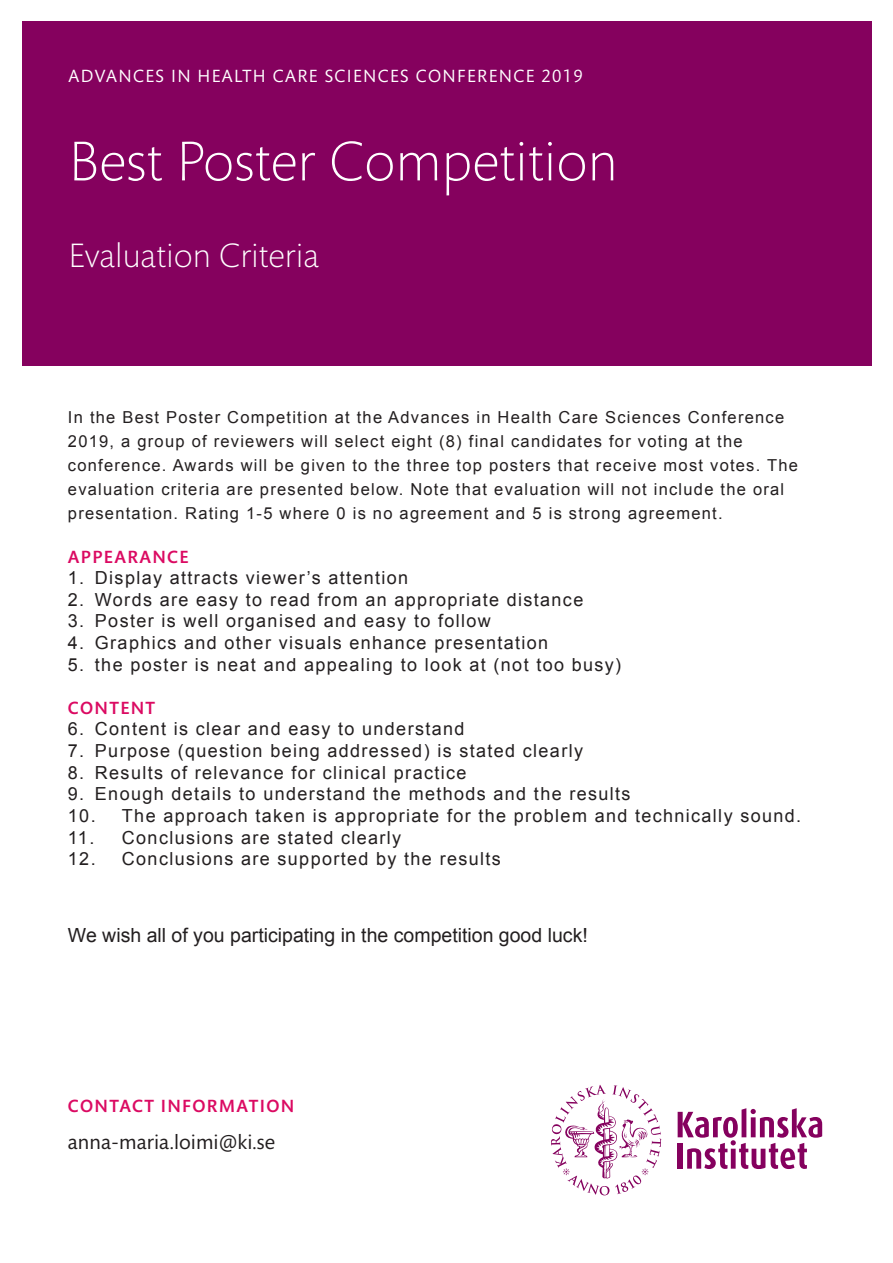
<style>
.page{position:relative;width:893px;height:1263px;background:#fff}
.page>*{position:absolute;margin:0;border:0;box-sizing:border-box;transform-origin:0 0}
.t1{font:300 57px "Mundo Sans Std";color:#fff}
.t2{font:300 34.5px "Mundo Sans Std";color:#fff}
.t3{font:21px "Mundo Sans Std";color:#231f20}
.t4{font:19.5px "Arial";color:#231f20}
.t5{font:18px "Arial";letter-spacing:.075em;color:#231f20}
.t6{font:18px "Mundo Sans Std";letter-spacing:.075em;color:#fff}
.t7{font:500 18px "Mundo Sans Std";letter-spacing:.075em;color:#db0a62}
.t8{font:16.5px/24px "Arial";letter-spacing:.075em;color:#231f20}
</style>
<div class="page">
<div style="left:22px;top:22px;width:850px;height:344px;background:#85015e"></div>
<svg style="left:678px;top:1108px;width:144px;height:61px"></svg>
<svg style="left:551px;top:1085px;width:110px;height:110px"></svg>
<p class="t6" style="left:69px;top:66px;width:516px">ADVANCES IN HEALTH CARE SCIENCES CONFERENCE 2019</p>
<h1 class="t1" style="left:69px;top:131px;width:551px">Best Poster Competition</h1>
<h2 class="t2" style="left:69px;top:237px;width:252px">Evaluation Criteria</h2>
<p class="t8" style="left:68px;top:406px;width:732px">In the Best Poster Competition at the Advances in Health Care Sciences Conference 2019, a group of reviewers will select eight (8) final candidates for voting at the conference. Awards will be given to the three top posters that receive most votes. The evaluation criteria are presented below. Note that evaluation will not include the oral presentation. Rating 1-5 where 0 is no agreement and 5 is strong agreement.</p>
<p class="t7" style="left:68px;top:547px;width:122px">APPEARANCE</p>
<p class="t5" style="left:68px;top:566px;width:342px">1. Display attracts viewer’s attention</p>
<p class="t5" style="left:68px;top:588px;width:517px">2. Words are easy to read from an appropriate distance</p>
<p class="t5" style="left:68px;top:609px;width:424px">3. Poster is well organised and easy to follow</p>
<p class="t5" style="left:68px;top:631px;width:482px">4. Graphics and other visuals enhance presentation</p>
<p class="t5" style="left:68px;top:652px;width:555px">5. the poster is neat and appealing to look at (not too busy)</p>
<p class="t7" style="left:68px;top:698px;width:89px">CONTENT</p>
<p class="t5" style="left:68px;top:717px;width:398px">6. Content is clear and easy to understand</p>
<p class="t5" style="left:68px;top:739px;width:517px">7. Purpose (question being addressed) is stated clearly</p>
<p class="t5" style="left:68px;top:760px;width:400px">8. Results of relevance for clinical practice</p>
<p class="t5" style="left:68px;top:782px;width:564px">9. Enough details to understand the methods and the results</p>
<p class="t5" style="left:68px;top:804px;width:735px">10. The approach taken is appropriate for the problem and technically sound.</p>
<p class="t5" style="left:68px;top:825px;width:335px">11. Conclusions are stated clearly</p>
<p class="t5" style="left:68px;top:847px;width:434px">12. Conclusions are supported by the results</p>
<p class="t4" style="left:68px;top:922px;width:521px">We wish all of you participating in the competition good luck!</p>
<p class="t7" style="left:68px;top:1096px;width:228px">CONTACT INFORMATION</p>
<p class="t3" style="left:68px;top:1130px;width:209px">anna-maria.loimi@ki.se</p>
</div>
